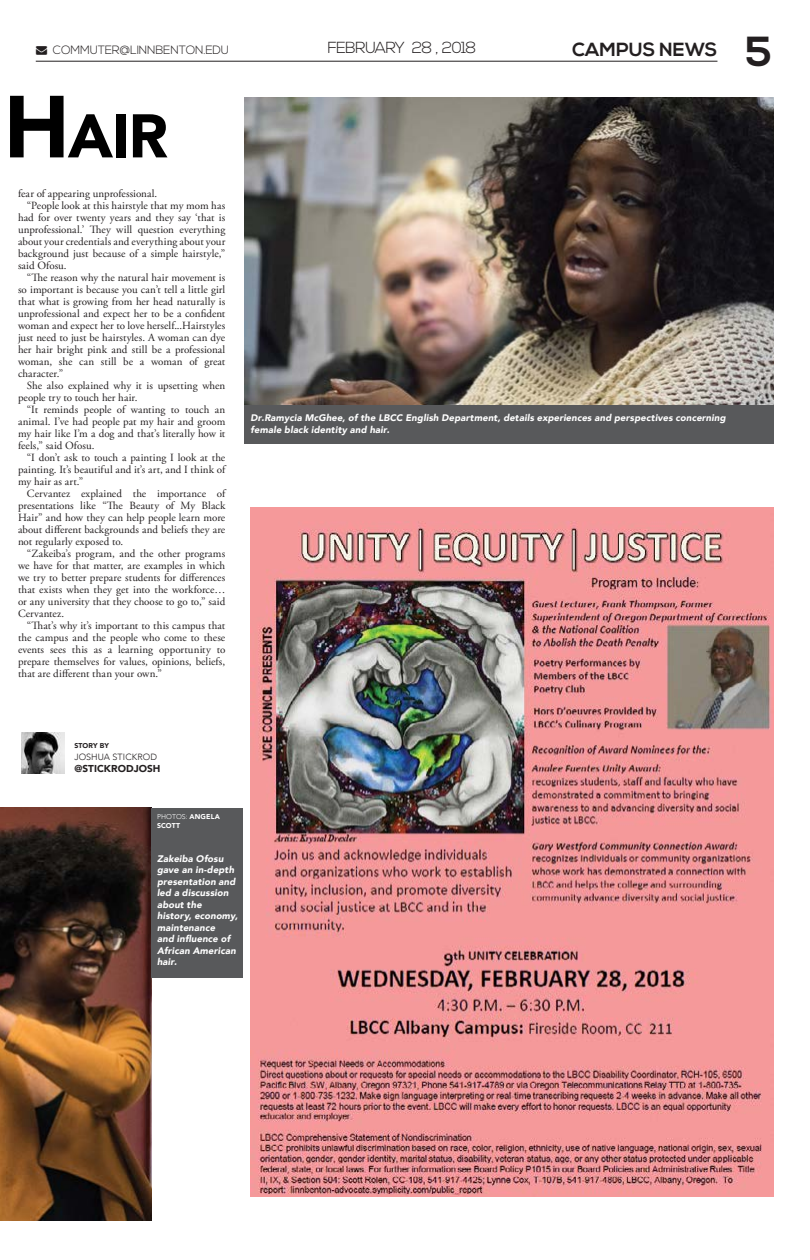
<style>
.page{position:relative;width:810px;height:1260px;background:#fff}
.page>*{position:absolute;margin:0;border:0;box-sizing:border-box;transform-origin:0 0}
.t1{font:900 60.9px "Avenir";color:#000}
.t2{font:700 19px "Nexa";letter-spacing:.005em;color:#231f20}
.t3{font:300 16px "Nexa";letter-spacing:-.055em;color:#231f20}
.t4{font:300 12px "Nexa";letter-spacing:-.02em;color:#231f20}
.t5{font:11px "Adobe Garamond Pro";letter-spacing:.005em;color:#231f20}
.t6{font:900 10px "Avenir";letter-spacing:.005em;color:#231f20}
.t7{font:italic 900 9.5px/11.5px "Avenir";letter-spacing:.015em;color:#fff}
.t8{font:300 9px "Avenir";letter-spacing:.01em;color:#231f20}
.t9{font:900 7px/8.4px "Avenir";letter-spacing:.01em;color:#fff}
.t10{font:900 7px "Avenir";letter-spacing:.01em;color:#231f20}
.s1{font-size:42px}
.s2{font-size:87px}
.s3{font-weight:300}
</style>
<div class="page">
<hr style="left:36px;top:61px;width:681px;height:1px;background:#231f20">
<img style="left:251px;top:507px;width:523px;height:690px">
<img style="left:22px;top:733px;width:43px;height:40px">
<img style="left:245px;top:98px;width:529px;height:307px">
<img style="left:0;top:808px;width:151px;height:413px">
<div style="left:151px;top:808px;width:91px;height:169px;background:#58595b"></div>
<div style="left:244px;top:405px;width:530px;height:38px;background:#58595b"></div>
<p class="t4" style="left:36px;top:43px;width:195px">→ COMMUTER@LINNBENTON.EDU</p>
<h3 class="t3" style="left:328px;top:39px;width:150px">FEBRUARY 28 , 2018</h3>
<h2 class="t2" style="left:572px;top:39px;width:201px">CAMPUS NEWS <span class="s1">5</span></h2>
<h1 class="t1" style="left:4px;top:84px;width:166px"><span class="s2">H</span>air</h1>
<p class="t5" style="left:18px;top:187px;width:141px">fear of appearing unprofessional.</p>
<p class="t5" style="left:27px;top:199px;width:200px">“People look at this hairstyle that my mom has</p>
<p class="t5" style="left:18px;top:211px;width:209px">had for over twenty years and they say ‘that is</p>
<p class="t5" style="left:18px;top:223px;width:209px">unprofessional.’ They will question everything</p>
<p class="t5" style="left:18px;top:235px;width:209px">about your credentials and everything about your</p>
<p class="t5" style="left:18px;top:247px;width:209px">background just because of a simple hairstyle,”</p>
<p class="t5" style="left:18px;top:259px;width:50px">said Ofosu.</p>
<p class="t5" style="left:27px;top:271px;width:200px">“The reason why the natural hair movement is</p>
<p class="t5" style="left:18px;top:283px;width:209px">so important is because you can’t tell a little girl</p>
<p class="t5" style="left:18px;top:295px;width:209px">that what is growing from her head naturally is</p>
<p class="t5" style="left:18px;top:307px;width:209px">unprofessional and expect her to be a confident</p>
<p class="t5" style="left:18px;top:319px;width:209px">woman and expect her to love herself...Hairstyles</p>
<p class="t5" style="left:18px;top:331px;width:209px">just need to just be hairstyles. A woman can dye</p>
<p class="t5" style="left:18px;top:343px;width:209px">her hair bright pink and still be a professional</p>
<p class="t5" style="left:18px;top:355px;width:209px">woman, she can still be a woman of great</p>
<p class="t5" style="left:18px;top:367px;width:47px">character.”</p>
<p class="t5" style="left:27px;top:379px;width:200px">She also explained why it is upsetting when</p>
<p class="t5" style="left:18px;top:391px;width:121px">people try to touch her hair.</p>
<p class="t5" style="left:27px;top:403px;width:200px">“It reminds people of wanting to touch an</p>
<p class="t5" style="left:18px;top:415px;width:209px">animal. I’ve had people pat my hair and groom</p>
<p class="t5" style="left:18px;top:427px;width:209px">my hair like I’m a dog and that’s literally how it</p>
<p class="t5" style="left:18px;top:439px;width:78px">feels,” said Ofosu.</p>
<p class="t5" style="left:27px;top:451px;width:200px">“I don’t ask to touch a painting I look at the</p>
<p class="t5" style="left:18px;top:463px;width:209px">painting. It’s beautiful and it’s art, and I think of</p>
<p class="t5" style="left:18px;top:475px;width:67px">my hair as art.”</p>
<p class="t5" style="left:27px;top:487px;width:200px">Cervantez explained the importance of</p>
<p class="t5" style="left:18px;top:499px;width:209px">presentations like “The Beauty of My Black</p>
<p class="t5" style="left:18px;top:511px;width:209px">Hair” and how they can help people learn more</p>
<p class="t5" style="left:18px;top:523px;width:209px">about different backgrounds and beliefs they are</p>
<p class="t5" style="left:18px;top:535px;width:107px">not regularly exposed to.</p>
<p class="t5" style="left:27px;top:547px;width:200px">“Zakeiba’s program, and the other programs</p>
<p class="t5" style="left:18px;top:559px;width:209px">we have for that matter, are examples in which</p>
<p class="t5" style="left:18px;top:571px;width:209px">we try to better prepare students for differences</p>
<p class="t5" style="left:18px;top:583px;width:209px">that exists when they get into the workforce…</p>
<p class="t5" style="left:18px;top:595px;width:209px">or any university that they choose to go to,” said</p>
<p class="t5" style="left:18px;top:607px;width:48px">Cervantez.</p>
<p class="t5" style="left:27px;top:619px;width:200px">“That’s why it’s important to this campus that</p>
<p class="t5" style="left:18px;top:631px;width:209px">the campus and the people who come to these</p>
<p class="t5" style="left:18px;top:643px;width:209px">events sees this as a learning opportunity to</p>
<p class="t5" style="left:18px;top:655px;width:209px">prepare themselves for values, opinions, beliefs,</p>
<p class="t5" style="left:18px;top:667px;width:145px">that are different than your own.”</p>
<p class="t7" style="left:251px;top:412px;width:477px">Dr.Ramycia McGhee, of the LBCC English Department, details experiences and perspectives concerning female black identity and hair.</p>
<p class="t10" style="left:74px;top:739px;width:36px">STORY BY</p>
<p class="t8" style="left:74px;top:751px;width:84px">JOSHUA STICKROD</p>
<p class="t6" style="left:74px;top:760px;width:88px">@STICKRODJOSH</p>
<p class="t9" style="left:157px;top:813px;width:64px"><span class="s3">PHOTOS:</span> ANGELA<br>SCOTT</p>
<p class="t7" style="left:157px;top:853px;width:82px">Zakeiba Ofosu gave an in-depth presentation and led a discussion about the history, economy, maintenance<br>and influence of<br>African American hair.</p>
</div>
